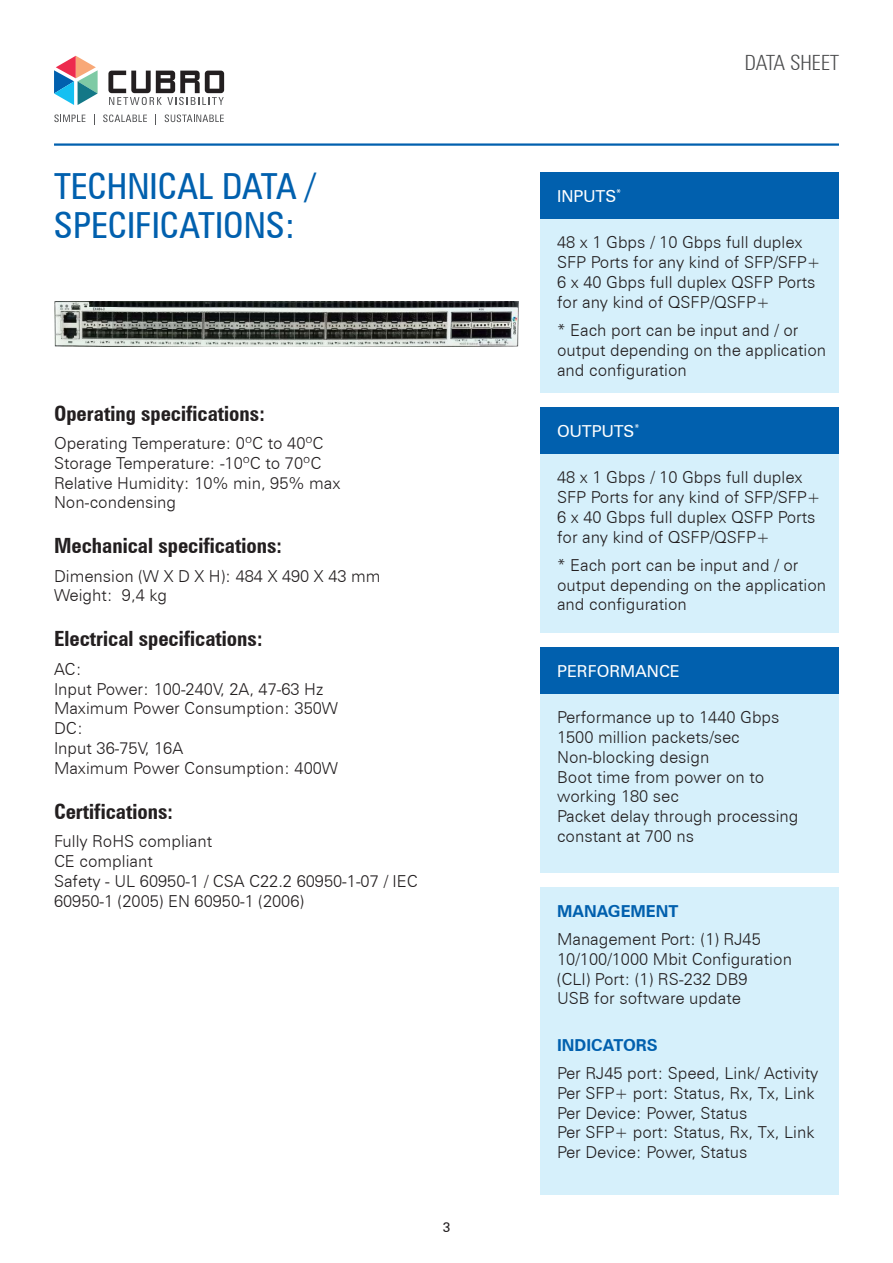
<style>
.page{position:relative;width:893px;height:1263px;background:#fff}
.page>*{position:absolute;margin:0;border:0;box-sizing:border-box;transform-origin:0 0}
.Heading_style{font:condensed 36px "Zurich BT";color:#0160ae}
.Sub-Head_Style{font:700 condensed 21px "Zurich BT";color:#231f20}
.t1{font:300 condensed 21px "Zurich BT";color:#4b4c4d}
.Body_text_style{font:300 16.5px/19.8px "Zurich BT";color:#231f20}
.Body_text_style-2{font:16.5px "Zurich BT";color:#fff}
.Body_text_style-3{font:700 16.5px "Zurich BT";color:#0160ae}
.t2{font:13.5px "Zurich BT";color:#231f20}
</style>
<div class="page">
<svg style="left:108px;top:71px;width:116px;height:34px"></svg>
<svg style="left:54px;top:56px;width:44px;height:49px"></svg>
<svg style="left:54px;top:114px;width:31px;height:8px"></svg>
<svg style="left:103px;top:114px;width:44px;height:8px"></svg>
<svg style="left:165px;top:114px;width:59px;height:8px"></svg>
<hr style="left:54px;top:143px;width:785px;height:3px;background:#0160ae">
<div style="left:540px;top:172px;width:299px;height:47px;background:#0160ae"></div>
<div style="left:540px;top:219px;width:299px;height:173px;background:#d6f0fb"></div>
<div style="left:540px;top:407px;width:299px;height:47px;background:#0160ae"></div>
<div style="left:540px;top:454px;width:299px;height:178px;background:#d6f0fb"></div>
<div style="left:540px;top:647px;width:299px;height:47px;background:#0160ae"></div>
<div style="left:540px;top:694px;width:299px;height:178px;background:#d6f0fb"></div>
<div style="left:540px;top:887px;width:299px;height:308px;background:#d6f0fb"></div>
<img style="left:54px;top:302px;width:465px;height:45px">
<p class="Heading_style" style="left:54px;top:164px;width:263px">TECHNICAL DATA /</p>
<p class="Heading_style" style="left:54px;top:203px;width:242px">SPECIFICATIONS:</p>
<p class="Sub-Head_Style" style="left:54px;top:400px;width:212px">Operating specifications:</p>
<p class="Body_text_style" style="left:54px;top:433px;width:271px">Operating Temperature: 0ºC to 40ºC</p>
<p class="Body_text_style" style="left:54px;top:453px;width:269px">Storage Temperature: -10ºC to 70ºC</p>
<p class="Body_text_style" style="left:54px;top:473px;width:288px">Relative Humidity: 10% min, 95% max</p>
<p class="Body_text_style" style="left:54px;top:492px;width:124px">Non-condensing</p>
<p class="Sub-Head_Style" style="left:54px;top:533px;width:230px">Mechanical specifications:</p>
<p class="Body_text_style" style="left:54px;top:566px;width:328px">Dimension (W X D X H): 484 X 490 X 43 mm</p>
<p class="Body_text_style" style="left:54px;top:586px;width:115px">Weight: 9,4 kg</p>
<p class="Sub-Head_Style" style="left:54px;top:626px;width:210px">Electrical specifications:</p>
<p class="Body_text_style" style="left:54px;top:659px;width:29px">AC:</p>
<p class="Body_text_style" style="left:54px;top:679px;width:271px">Input Power: 100-240V, 2A, 47-63 Hz</p>
<p class="Body_text_style" style="left:54px;top:698px;width:286px">Maximum Power Consumption: 350W</p>
<p class="Body_text_style" style="left:54px;top:718px;width:31px">DC:</p>
<p class="Body_text_style" style="left:54px;top:738px;width:131px">Input 36-75V, 16A</p>
<p class="Body_text_style" style="left:54px;top:758px;width:286px">Maximum Power Consumption: 400W</p>
<p class="Sub-Head_Style" style="left:54px;top:798px;width:120px">Certifications:</p>
<p class="Body_text_style" style="left:54px;top:831px;width:160px">Fully RoHS compliant</p>
<p class="Body_text_style" style="left:54px;top:851px;width:100px">CE compliant</p>
<p class="Body_text_style" style="left:54px;top:871px;width:365px">Safety - UL 60950-1 / CSA C22.2 60950-1-07 / IEC<br>60950-1 (2005) EN 60950-1 (2006)</p>
<p class="t2" style="left:443px;top:1219px;width:9px">3</p>
<p class="t1" style="left:745px;top:50px;width:96px">DATA SHEET</p>
<p class="Body_text_style-2" style="left:557px;top:186px;width:66px">INPUTS<sup>*</sup></p>
<p class="Body_text_style" style="left:557px;top:232px;width:265px">48 x 1 Gbps / 10 Gbps full duplex<br>SFP Ports for any kind of SFP/SFP+</p>
<p class="Body_text_style" style="left:557px;top:272px;width:260px">6 x 40 Gbps full duplex QSFP Ports for any kind of QSFP/QSFP+</p>
<p class="Body_text_style" style="left:557px;top:320px;width:271px">* Each port can be input and / or output depending on the application and configuration</p>
<p class="Body_text_style-2" style="left:557px;top:421px;width:84px">OUTPUTS<sup>*</sup></p>
<p class="Body_text_style" style="left:557px;top:467px;width:265px">48 x 1 Gbps / 10 Gbps full duplex<br>SFP Ports for any kind of SFP/SFP+</p>
<p class="Body_text_style" style="left:557px;top:507px;width:260px">6 x 40 Gbps full duplex QSFP Ports for any kind of QSFP/QSFP+</p>
<p class="Body_text_style" style="left:557px;top:555px;width:271px">* Each port can be input and / or output depending on the application and configuration</p>
<p class="Body_text_style-2" style="left:557px;top:661px;width:124px">PERFORMANCE</p>
<p class="Body_text_style" style="left:557px;top:707px;width:224px">Performance up to 1440 Gbps</p>
<p class="Body_text_style" style="left:557px;top:727px;width:184px">1500 million packets/sec</p>
<p class="Body_text_style" style="left:557px;top:747px;width:154px">Non-blocking design</p>
<p class="Body_text_style" style="left:557px;top:767px;width:209px">Boot time from power on to working 180 sec</p>
<p class="Body_text_style" style="left:557px;top:806px;width:243px">Packet delay through processing constant at 700 ns</p>
<p class="Body_text_style-3" style="left:557px;top:901px;width:123px">MANAGEMENT</p>
<p class="Body_text_style" style="left:557px;top:929px;width:236px">Management Port: (1) RJ45<br>10/100/1000 Mbit Configuration (CLI) Port: (1) RS-232 DB9</p>
<p class="Body_text_style" style="left:557px;top:988px;width:185px">USB for software update</p>
<p class="Body_text_style-3" style="left:557px;top:1035px;width:102px">INDICATORS</p>
<p class="Body_text_style" style="left:557px;top:1063px;width:263px">Per RJ45 port: Speed, Link/ Activity</p>
<p class="Body_text_style" style="left:557px;top:1083px;width:259px">Per SFP+ port: Status, Rx, Tx, Link</p>
<p class="Body_text_style" style="left:557px;top:1103px;width:192px">Per Device: Power, Status</p>
<p class="Body_text_style" style="left:557px;top:1122px;width:259px">Per SFP+ port: Status, Rx, Tx, Link</p>
<p class="Body_text_style" style="left:557px;top:1142px;width:192px">Per Device: Power, Status</p>
</div>
